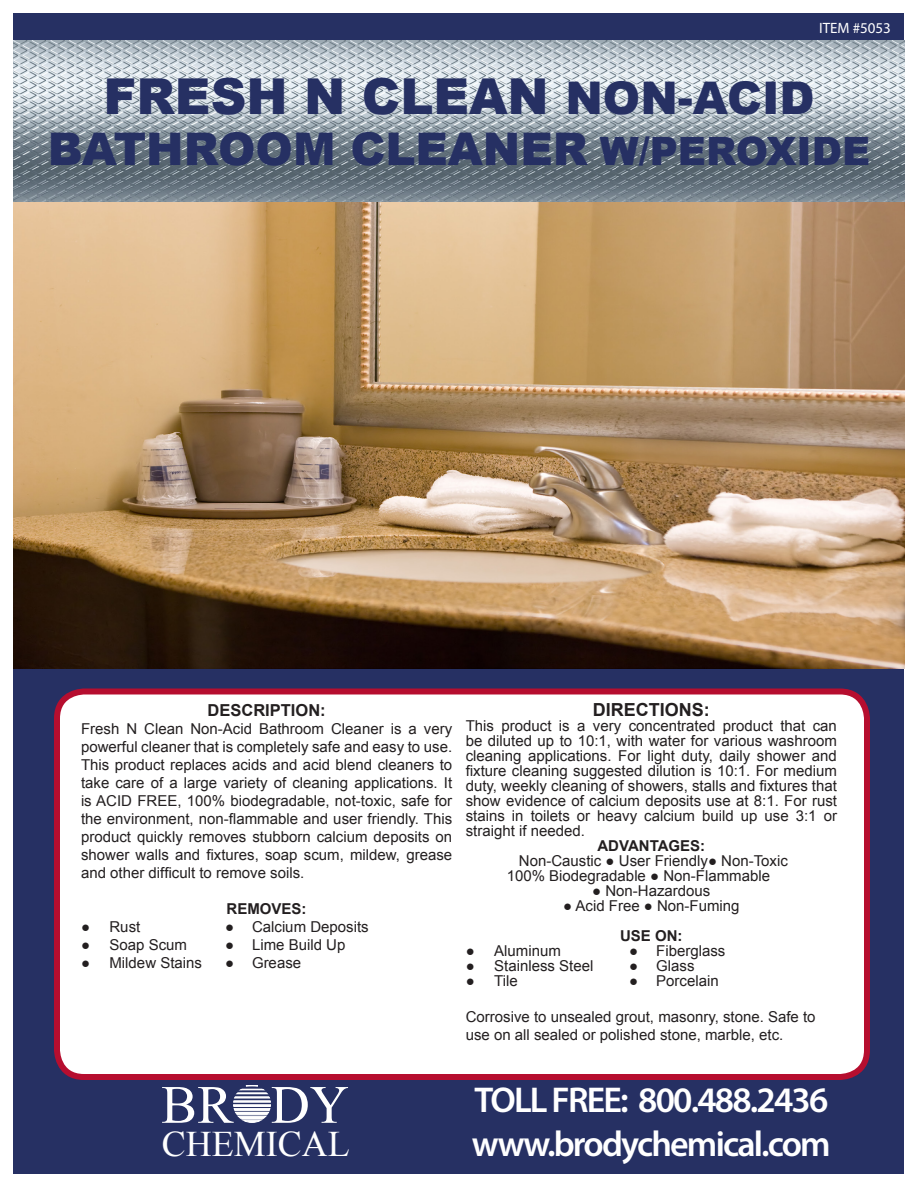
<style>
.page{position:relative;width:918px;height:1188px;background:#fff}
.page>*{position:absolute;margin:0;border:0;box-sizing:border-box;transform-origin:0 0}
.t1{font:54px "Times New Roman";color:#fff}
.PRODUCT_NAME{font:900 49.5px "Arial";color:#263063}
.PRODUCT_NAME-2{font:900 45px "Arial";color:#263063}
.t2{font:600 36px "Myriad Pro";letter-spacing:-.05em;color:#fff}
.t3{font:36px "Times New Roman";color:#fff}
.DESCRIPTION{font:700 18px "Arial";color:#231f20}
.DESCRIPTION-2{font:700 16.5px "Arial";color:#231f20}
.t4{font:15px/18px "Arial";color:#231f20;text-align:justify}
.DESCRIPTION-3{font:700 15px "Arial";color:#231f20}
.t5{font:15px "Myriad Pro";color:#fff}
.s1{font-size:45px}
.s2{font-size:39px}
</style>
<div class="page">
<div style="left:14px;top:14px;width:890px;height:1160px;background:#263063"></div>
<img style="left:14px;top:40px;width:890px;height:162px">
<div style="left:57px;top:692px;width:810px;height:385px;background:#fff;border-radius:27px"></div>
<div style="left:54px;top:688px;width:816px;height:392px;border:6px solid #b60e2f;border-radius:27px"></div>
<svg style="left:233px;top:1085px;width:38px;height:38px"></svg>
<svg style="left:14px;top:202px;width:890px;height:466px;background:#b08e66"></svg>
<p class="t5" style="left:819px;top:18px;width:73px">ITEM #5053</p>
<p class="PRODUCT_NAME" style="left:103px;top:60px;width:713px">FRESH N CLEAN <span class="s1">NON-ACID</span></p>
<p class="PRODUCT_NAME-2" style="left:48px;top:116px;width:824px">BATHROOM CLEANER <span class="s2">W/PEROXIDE</span></p>
<p class="DESCRIPTION-2" style="left:207px;top:699px;width:120px">DESCRIPTION:</p>
<p class="t4" style="left:81px;top:720px;width:373px">Fresh N Clean Non-Acid Bathroom Cleaner is a very powerful cleaner that is completely safe and easy to use.<br>This product replaces acids and acid blend cleaners to take care of a large variety of cleaning applications. It is ACID FREE, 100% biodegradable, not-toxic, safe for the environment, non-flammable and user friendly. This product quickly removes stubborn calcium deposits on shower walls and fixtures, soap scum, mildew, grease and other difficult to remove soils.</p>
<p class="DESCRIPTION-3" style="left:227px;top:898px;width:82px">REMOVES:</p>
<p class="t4" style="left:81px;top:918px;width:61px">● Rust</p>
<p class="t4" style="left:225px;top:918px;width:145px">● Calcium Deposits</p>
<p class="t4" style="left:81px;top:936px;width:108px">● Soap Scum</p>
<p class="t4" style="left:225px;top:936px;width:122px">● Lime Build Up</p>
<p class="t4" style="left:81px;top:954px;width:123px">● Mildew Stains</p>
<p class="t4" style="left:225px;top:954px;width:78px">● Grease</p>
<p class="DESCRIPTION" style="left:593px;top:698px;width:118px">DIRECTIONS:</p>
<p class="t4" style="left:466px;top:719px;width:373px;line-height:15px">This product is a very concentrated product that can be diluted up to 10:1, with water for various washroom cleaning applications. For light duty, daily shower and fixture cleaning suggested dilution is 10:1. For medium duty, weekly cleaning of showers, stalls and fixtures that show evidence of calcium deposits use at 8:1. For rust stains in toilets or heavy calcium build up use 3:1 or straight if needed.</p>
<p class="DESCRIPTION-3" style="left:597px;top:836px;width:109px">ADVANTAGES:</p>
<p class="t4" style="left:519px;top:852px;width:271px">Non-Caustic ● User Friendly● Non-Toxic</p>
<p class="t4" style="left:507px;top:867px;width:265px">100% Biodegradable ● Non-Flammable</p>
<p class="t4" style="left:592px;top:882px;width:120px">● Non-Hazardous</p>
<p class="t4" style="left:563px;top:897px;width:178px">● Acid Free ● Non-Fuming</p>
<p class="DESCRIPTION-3" style="left:620px;top:926px;width:64px">USE ON:</p>
<p class="t4" style="left:466px;top:942px;width:97px">● Aluminum</p>
<p class="t4" style="left:629px;top:942px;width:98px">● Fiberglass</p>
<p class="t4" style="left:466px;top:957px;width:129px">● Stainless Steel</p>
<p class="t4" style="left:629px;top:957px;width:67px">● Glass</p>
<p class="t4" style="left:466px;top:972px;width:54px">● Tile</p>
<p class="t4" style="left:629px;top:972px;width:91px">● Porcelain</p>
<p class="t4" style="left:466px;top:1008px;width:351px">Corrosive to unsealed grout, masonry, stone. Safe to use on all sealed or polished stone, marble, etc.</p>
<p class="t1" style="left:161px;top:1068px;width:189px">BR DY</p>
<p class="t3" style="left:162px;top:1120px;width:189px">CHEMICAL</p>
<p class="t2" style="left:474px;top:1077px;width:356px">TOLL FREE: 800.488.2436</p>
<p class="t2" style="left:472px;top:1121px;width:360px">www.brodychemical.com</p>
</div>
